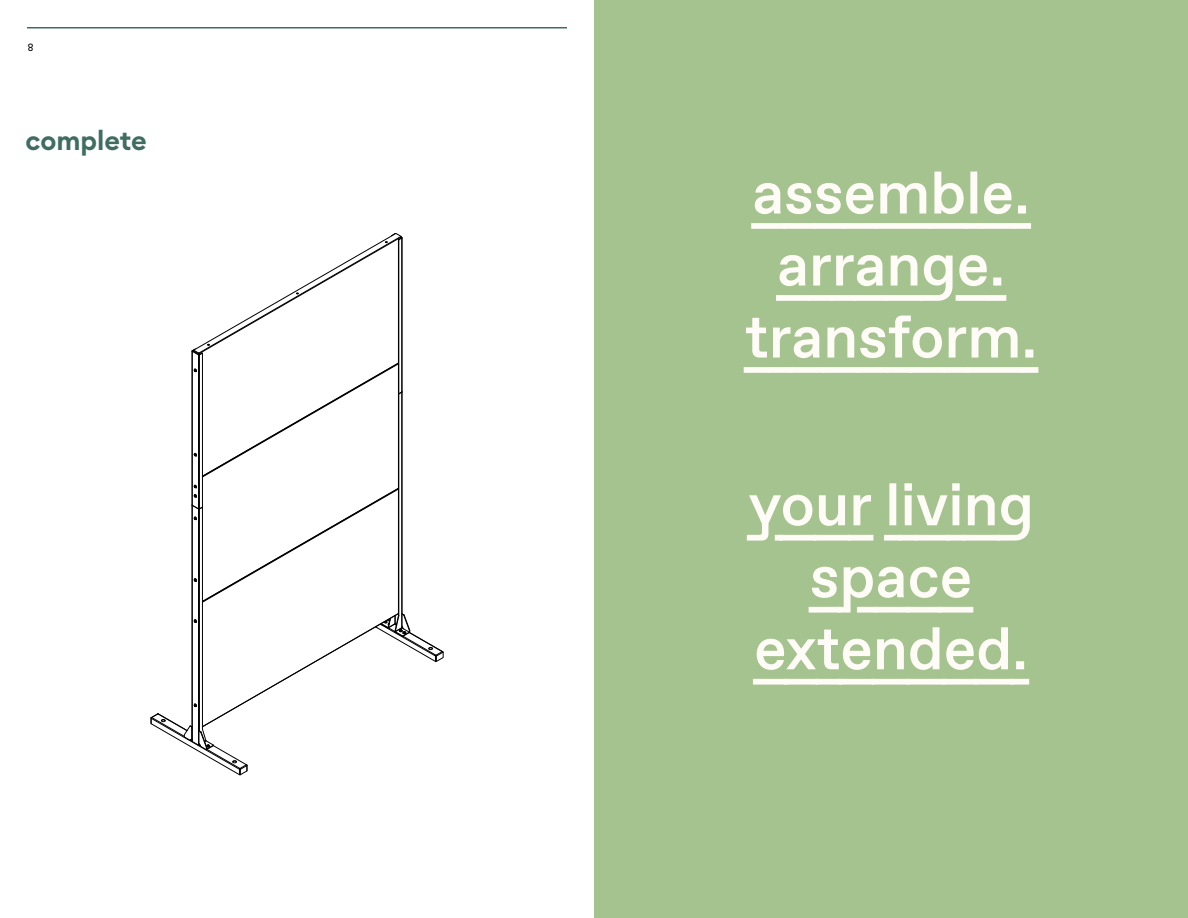
<style>
.page{position:relative;width:1188px;height:918px;background:#fff}
.page>*{position:absolute;margin:0;border:0;box-sizing:border-box;transform-origin:0 0}
.t1{font:500 60px/72px "ABC Favorit Lining";color:#fffbf7;text-align:center}
.t2{font:600 27px "Euclid Circular B";color:#406d61}
.t3{font:10.5px "ABC Favorit Mono";color:#000}
</style>
<div class="page">
<hr style="left:27px;top:27px;width:540px;height:1px;background:#406d61">
<div style="left:594px;top:0;width:594px;height:918px;background:#a5c38e"></div>
<svg style="left:151px;top:233px;width:292px;height:542px"></svg>
<p class="t3" style="left:27px;top:41px;width:8px">8</p>
<p class="t2" style="left:26px;top:123px;width:123px">complete</p>
<p class="t1" style="left:745px;top:161px;width:294px">assemble. arrange. transform.</p>
<p class="t1" style="left:748px;top:472px;width:287px">your living space extended.</p>
</div>
